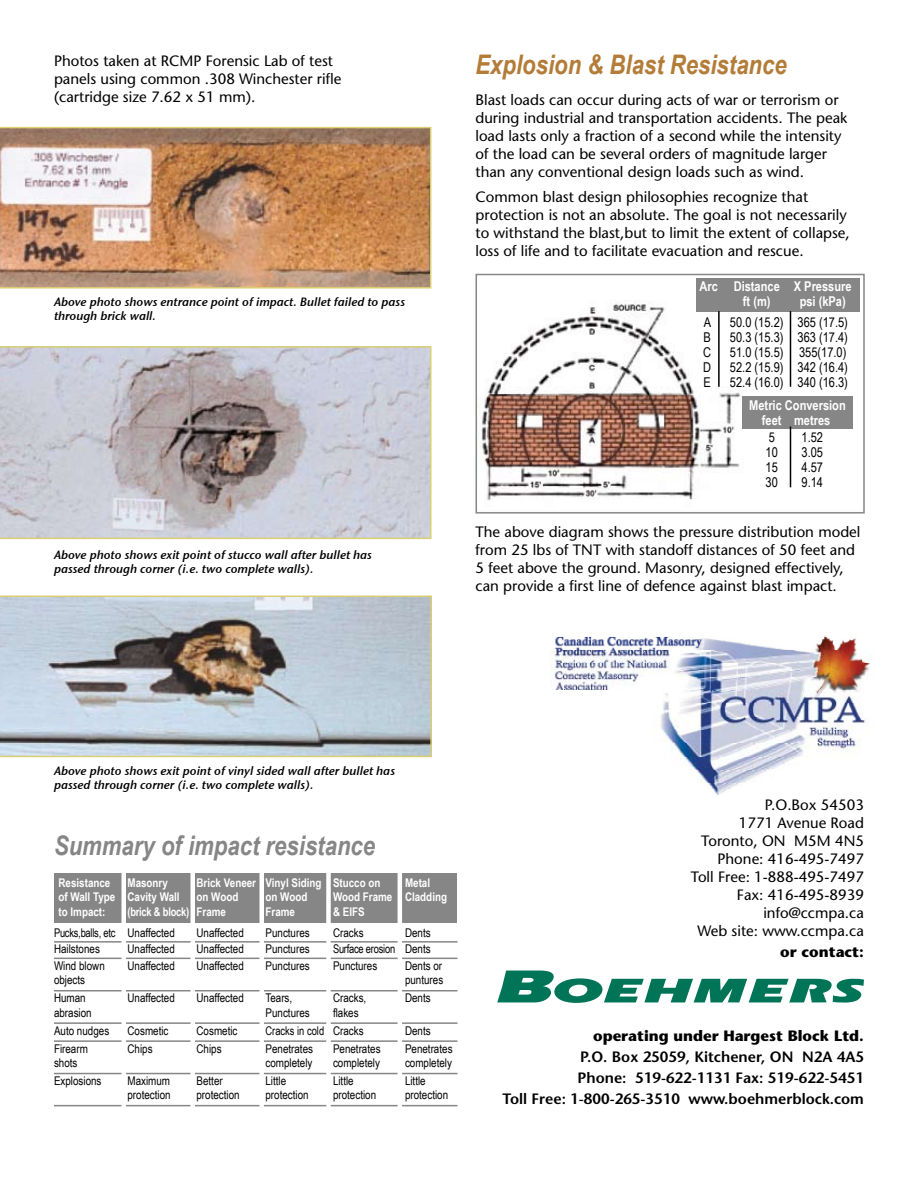
<style>
.page{position:relative;width:918px;height:1188px;background:#fff}
.page>*{position:absolute;margin:0;border:0;box-sizing:border-box;transform-origin:0 0}
.t1{font:italic 700 27px "Arial Narrow";color:#b37c38}
.t2{font:italic 700 27px "Arial Narrow";color:#868687}
.t3{font:15px/18px "Stone Sans";color:#000}
.t4{font:600 15px/21px "Stone Sans";color:#000;text-align:right}
.t5{font:700 15px "Stone Sans";color:#000}
.t6{font:13.5px "Arial Narrow";color:#000}
.t7{font:700 13.5px/15px "Arial Narrow";color:#fff}
.t8{font:12px "Arial Narrow";color:#000}
.t9{font:12px/14.4px "Stone Sans Sem ITCTT Semi Ita";color:#000}
.t10{font:700 12px "Arial Narrow";color:#fff}
.t11{font:12px "Arial Narrow";letter-spacing:-.02em;color:#000;scale:.95 1}
.t12{font:700 12px "Arial Narrow";letter-spacing:-.02em;color:#fff;scale:.95 1}
.t13{font:12px "Arial Narrow";color:#000;scale:.95 1}
</style>
<div class="page">
<svg style="left:497px;top:971px;width:367px;height:32px"></svg>
<img style="left:479px;top:278px;width:381px;height:223px">
<div style="left:476px;top:274px;width:389px;height:240px;border:2px solid #868687"></div>
<svg style="left:0;top:346px;width:431px;height:193px;background:#bebcc2"></svg>
<svg style="left:0;top:596px;width:432px;height:161px;background:#b0b8be"></svg>
<img style="left:0;top:127px;width:431px;height:162px">
<div style="left:696px;top:278px;width:163px;height:34px;background:#868687"></div>
<div style="left:742px;top:396px;width:111px;height:32px;background:#868687"></div>
<hr style="left:718px;top:311px;width:2px;height:76px;background:#000">
<hr style="left:790px;top:311px;width:1px;height:76px;background:#000">
<hr style="left:790px;top:426px;width:1px;height:61px;background:#000">
<div style="left:54px;top:874px;width:403px;height:49px;background:#868687"></div>
<img style="left:550px;top:636px;width:324px;height:159px">
<hr style="left:54px;top:941px;width:404px;height:2px;background:#868687">
<hr style="left:54px;top:958px;width:404px;height:1px;background:#868687">
<hr style="left:54px;top:990px;width:404px;height:1px;background:#868687">
<hr style="left:54px;top:1022px;width:404px;height:2px;background:#868687">
<hr style="left:54px;top:1040px;width:404px;height:2px;background:#868687">
<hr style="left:54px;top:1073px;width:404px;height:1px;background:#868687">
<hr style="left:54px;top:1105px;width:404px;height:1px;background:#868687">
<hr style="left:122px;top:869px;width:4px;height:241px;background:#fff">
<div style="left:190px;top:869px;width:5px;height:241px;background:#fff"></div>
<hr style="left:260px;top:869px;width:4px;height:241px;background:#fff">
<div style="left:326px;top:869px;width:5px;height:241px;background:#fff"></div>
<hr style="left:398px;top:869px;width:4px;height:241px;background:#fff">
<p class="t3" style="left:54px;top:52px;width:289px">Photos taken at RCMP Forensic Lab of test panels using common .308 Winchester rifle (cartridge size 7.62 x 51 mm).</p>
<p class="t9" style="left:54px;top:294px;width:353px">Above photo shows entrance point of impact. Bullet failed to pass through brick wall.</p>
<p class="t9" style="left:54px;top:547px;width:320px">Above photo shows exit point of stucco wall after bullet has passed through corner (i.e. two complete walls).</p>
<h1 class="t1" style="left:476px;top:48px;width:313px">Explosion &amp; Blast Resistance</h1>
<p class="t3" style="left:476px;top:91px;width:373px">Blast loads can occur during acts of war or terrorism or during industrial and transportation accidents. The peak load lasts only a fraction of a second while the intensity of the load can be several orders of magnitude larger than any conventional design loads such as wind.</p>
<p class="t3" style="left:476px;top:188px;width:376px">Common blast design philosophies recognize that protection is not an absolute. The goal is not necessarily to withstand the blast,but to limit the extent of collapse, loss of life and to facilitate evacuation and rescue.</p>
<p class="t7" style="left:743px;top:279px;width:110px;text-indent:-43px">Arc Distance X Pressure ft (m)</p>
<p class="t7" style="left:800px;top:294px;width:48px">psi (kPa)</p>
<p class="t6" style="left:704px;top:314px;width:9px">A</p>
<p class="t6" style="left:730px;top:314px;width:120px">50.0 (15.2) 365 (17.5)</p>
<p class="t6" style="left:704px;top:329px;width:9px">B</p>
<p class="t6" style="left:730px;top:329px;width:120px">50.3 (15.3) 363 (17.4)</p>
<p class="t6" style="left:703px;top:344px;width:9px">C</p>
<p class="t6" style="left:730px;top:344px;width:118px">51.0 (15.5) 355(17.0)</p>
<p class="t6" style="left:703px;top:359px;width:9px">D</p>
<p class="t6" style="left:730px;top:359px;width:120px">52.2 (15.9) 342 (16.4)</p>
<p class="t6" style="left:704px;top:374px;width:9px">E</p>
<p class="t6" style="left:730px;top:374px;width:120px">52.4 (16.0) 340 (16.3)</p>
<p class="t7" style="left:749px;top:397px;width:98px;text-align:center">Metric Conversion feet metres</p>
<p class="t6" style="left:769px;top:430px;width:8px">5</p>
<p class="t6" style="left:802px;top:430px;width:23px">1.52</p>
<p class="t6" style="left:766px;top:445px;width:14px">10</p>
<p class="t6" style="left:802px;top:445px;width:23px">3.05</p>
<p class="t6" style="left:766px;top:460px;width:14px">15</p>
<p class="t6" style="left:802px;top:460px;width:23px">4.57</p>
<p class="t6" style="left:766px;top:475px;width:14px">30</p>
<p class="t6" style="left:802px;top:475px;width:23px">9.14</p>
<p class="t3" style="left:476px;top:523px;width:387px">The above diagram shows the pressure distribution model from 25 lbs of TNT with standoff distances of 50 feet and 5 feet above the ground. Masonry, designed effectively, can provide a first line of defence against blast impact.</p>
<p class="t9" style="left:54px;top:764px;width:343px">Above photo shows exit point of vinyl sided wall after bullet has passed through corner (i.e. two complete walls).</p>
<h1 class="t2" style="left:54px;top:830px;width:323px">Summary of impact resistance</h1>
<p class="t10" style="left:58px;top:876px;width:53px">Resistance</p>
<p class="t10" style="left:128px;top:876px;width:42px">Masonry</p>
<p class="t10" style="left:196px;top:876px;width:186px">Brick Veneer Vinyl Siding Stucco on</p>
<p class="t10" style="left:405px;top:876px;width:27px">Metal</p>
<p class="t10" style="left:58px;top:890px;width:123px">of Wall Type Cavity Wall</p>
<p class="t10" style="left:196px;top:890px;width:43px">on Wood</p>
<p class="t10" style="left:266px;top:890px;width:43px">on Wood</p>
<p class="t10" style="left:333px;top:890px;width:116px">Wood Frame Cladding</p>
<p class="t10" style="left:58px;top:905px;width:49px">to Impact:</p>
<p class="t12" style="left:128px;top:905px;width:105px">(brick &amp; block) Frame</p>
<p class="t10" style="left:266px;top:905px;width:31px">Frame</p>
<p class="t10" style="left:333px;top:905px;width:33px">&amp; EIFS</p>
<p class="t11" style="left:54px;top:926px;width:129px">Pucks,balls, etc Unaffected</p>
<p class="t8" style="left:196px;top:926px;width:49px">Unaffected</p>
<p class="t8" style="left:266px;top:926px;width:46px">Punctures</p>
<p class="t8" style="left:333px;top:926px;width:32px">Cracks</p>
<p class="t8" style="left:405px;top:926px;width:27px">Dents</p>
<p class="t8" style="left:54px;top:942px;width:47px">Hailstones</p>
<p class="t8" style="left:128px;top:942px;width:49px">Unaffected</p>
<p class="t8" style="left:196px;top:942px;width:49px">Unaffected</p>
<p class="t8" style="left:266px;top:942px;width:46px">Punctures</p>
<p class="t11" style="left:333px;top:942px;width:104px">Surface erosion Dents</p>
<p class="t8" style="left:54px;top:959px;width:52px">Wind blown</p>
<p class="t8" style="left:128px;top:959px;width:49px">Unaffected</p>
<p class="t8" style="left:197px;top:959px;width:49px">Unaffected</p>
<p class="t8" style="left:266px;top:959px;width:46px">Punctures</p>
<p class="t8" style="left:333px;top:959px;width:46px">Punctures</p>
<p class="t8" style="left:405px;top:959px;width:39px">Dents or</p>
<p class="t8" style="left:54px;top:973px;width:33px">objects</p>
<p class="t8" style="left:405px;top:973px;width:40px">puntures</p>
<p class="t8" style="left:54px;top:991px;width:33px">Human</p>
<p class="t8" style="left:128px;top:991px;width:49px">Unaffected</p>
<p class="t8" style="left:197px;top:991px;width:49px">Unaffected</p>
<p class="t8" style="left:266px;top:991px;width:28px">Tears,</p>
<p class="t8" style="left:333px;top:991px;width:35px">Cracks,</p>
<p class="t8" style="left:405px;top:991px;width:27px">Dents</p>
<p class="t8" style="left:54px;top:1006px;width:39px">abrasion</p>
<p class="t8" style="left:266px;top:1006px;width:46px">Punctures</p>
<p class="t8" style="left:333px;top:1006px;width:27px">flakes</p>
<p class="t8" style="left:54px;top:1024px;width:57px">Auto nudges</p>
<p class="t8" style="left:128px;top:1024px;width:43px">Cosmetic</p>
<p class="t8" style="left:197px;top:1024px;width:43px">Cosmetic</p>
<p class="t13" style="left:266px;top:1024px;width:105px">Cracks in cold Cracks</p>
<p class="t8" style="left:405px;top:1024px;width:27px">Dents</p>
<p class="t8" style="left:54px;top:1042px;width:35px">Firearm</p>
<p class="t8" style="left:128px;top:1042px;width:27px">Chips</p>
<p class="t8" style="left:197px;top:1042px;width:27px">Chips</p>
<p class="t8" style="left:266px;top:1042px;width:49px">Penetrates</p>
<p class="t8" style="left:333px;top:1042px;width:49px">Penetrates</p>
<p class="t8" style="left:405px;top:1042px;width:49px">Penetrates</p>
<p class="t8" style="left:54px;top:1056px;width:25px">shots</p>
<p class="t8" style="left:266px;top:1056px;width:49px">completely</p>
<p class="t8" style="left:333px;top:1056px;width:49px">completely</p>
<p class="t8" style="left:405px;top:1056px;width:49px">completely</p>
<p class="t8" style="left:54px;top:1074px;width:49px">Explosions</p>
<p class="t8" style="left:128px;top:1074px;width:44px">Maximum</p>
<p class="t8" style="left:197px;top:1074px;width:28px">Better</p>
<p class="t8" style="left:266px;top:1074px;width:22px">Little</p>
<p class="t8" style="left:333px;top:1074px;width:22px">Little</p>
<p class="t8" style="left:405px;top:1074px;width:22px">Little</p>
<p class="t8" style="left:128px;top:1088px;width:45px">protection</p>
<p class="t8" style="left:197px;top:1088px;width:45px">protection</p>
<p class="t8" style="left:266px;top:1088px;width:45px">protection</p>
<p class="t8" style="left:333px;top:1088px;width:45px">protection</p>
<p class="t8" style="left:405px;top:1088px;width:45px">protection</p>
<p class="t3" style="left:691px;top:796px;width:175px;text-align:right">P.O.Box 54503<br>1771 Avenue Road<br>Toronto, ON M5M 4N5<br>Phone: 416-495-7497<br>Toll Free: 1-888-495-7497<br>Fax: 416-495-8939 info@ccmpa.ca<br>Web site: www.ccmpa.ca</p>
<p class="t5" style="left:780px;top:942px;width:85px">or contact:</p>
<p class="t5" style="left:593px;top:1026px;width:272px">operating under Hargest Block Ltd.</p>
<p class="t4" style="left:502px;top:1046px;width:363px">P.O. Box 25059, Kitchener, ON N2A 4A5<br>Phone: 519-622-1131 Fax: 519-622-5451<br>Toll Free: 1-800-265-3510 www.boehmerblock.com</p>
</div>
